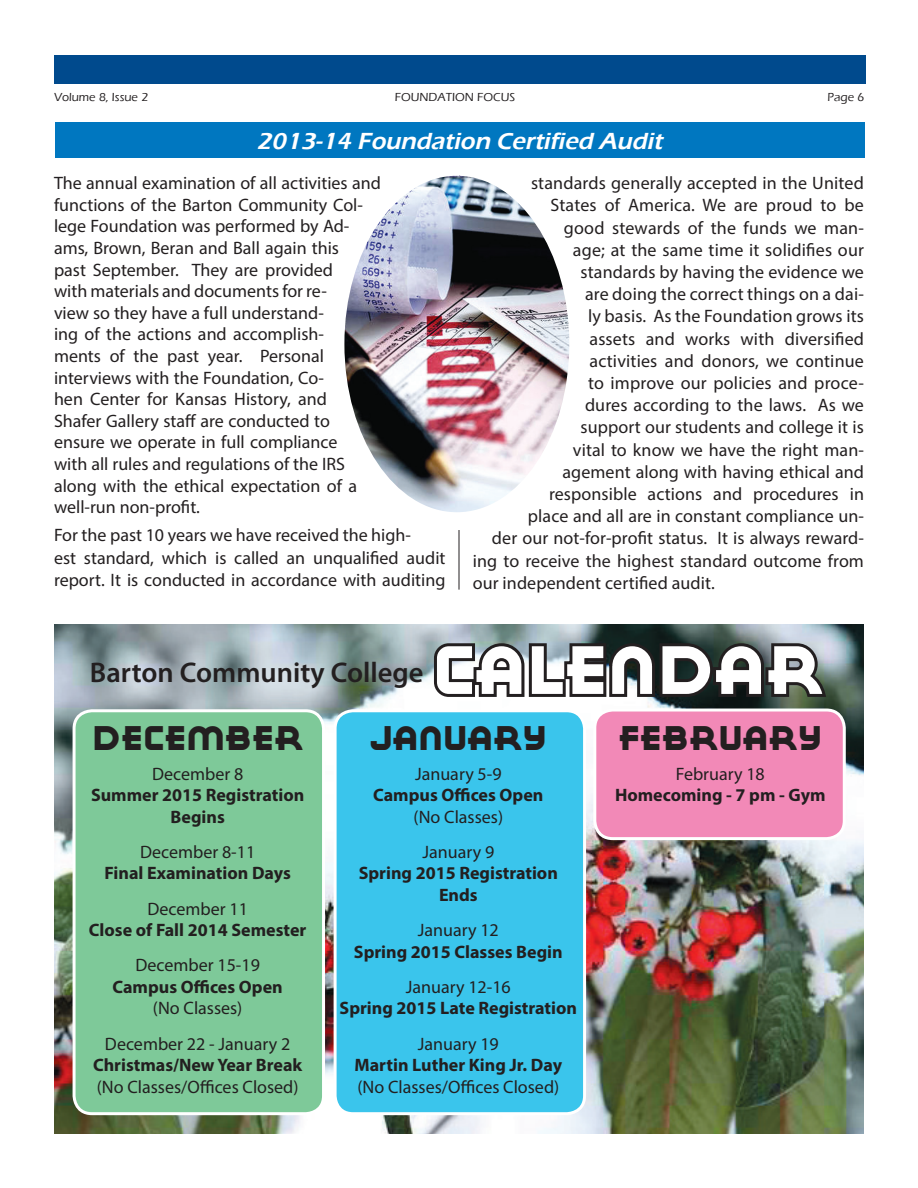
<style>
.page{position:relative;width:918px;height:1188px;background:#fff}
.page>*{position:absolute;margin:0;border:0;box-sizing:border-box;transform-origin:0 0}
.t1{font:30px "Red Circle";color:#231f20}
.t2{font:600 28.5px "Myriad Pro";color:#231f20}
.t3{font:italic 600 24px "Eras ITC";color:#fff}
.t4{font:18px/21.6px "Myriad Pro";color:#231f20}
.t5{font:700 18px/21.6px "Myriad Pro";color:#231f20;text-align:center}
.t6{font:500 12px "Eras ITC";color:#231f20}
.s1{font-family:"Red Circle";font-weight:400;font-size:59.55px;color:#fff}
</style>
<div class="page">
<img style="left:54px;top:624px;width:810px;height:510px">
<div style="left:54px;top:55px;width:811px;height:29px;background:#004a8d"></div>
<div style="left:55px;top:122px;width:810px;height:36px;background:#0077c0"></div>
<div style="left:74px;top:711px;width:250px;height:403px;background:#7ec999;border-radius:18px"></div>
<div style="left:73px;top:709px;width:252px;height:406px;border:3px solid #fff;border-radius:18px"></div>
<div style="left:335px;top:711px;width:250px;height:403px;background:#3ac5ec;border-radius:18px"></div>
<div style="left:334px;top:709px;width:252px;height:406px;border:3px solid #fff;border-radius:18px"></div>
<div style="left:595px;top:710px;width:249px;height:129px;background:#f289b7;border-radius:18px"></div>
<div style="left:593px;top:709px;width:253px;height:131px;border:3px solid #fff;border-radius:18px"></div>
<svg style="left:430px;top:640px;width:400px;height:61px;background:#5b6061"></svg>
<hr style="left:459px;top:530px;width:1px;height:60px;background:#231f20">
<img style="left:344px;top:176px;width:225px;height:336px">
<p class="t6" style="left:54px;top:90px;width:96px">Volume 8, Issue 2</p>
<p class="t6" style="left:395px;top:90px;width:122px">FOUNDATION FOCUS</p>
<p class="t6" style="left:828px;top:90px;width:38px">Page 6</p>
<h3 class="t3" style="left:257px;top:127px;width:412px">2013-14 Foundation Certified Audit</h3>
<p class="t4" style="left:54px;top:172px;width:328px">The annual examination of all activities and functions of the Barton Community Col&shy;lege Foundation was performed by Ad&shy;ams, Brown, Beran and Ball again this<br>past September. They are provided<br>with materials and documents for re-<br>view so they have a full understand-<br>ing of the actions and accomplish-<br>ments of the past year. Personal interviews with the Foundation, Co-<br>hen Center for Kansas History, and<br>Shafer Gallery staff are conducted to ensure we operate in full compliance<br>with all rules and regulations of the IRS along with the ethical expectation of a well-run non-profit.</p>
<p class="t4" style="left:54px;top:524px;width:393px;line-height:22.2px">For the past 10 years we have received the high-<br>est standard, which is called an unqualified audit report. It is conducted in accordance with auditing</p>
<p class="t4" style="left:531px;top:172px;width:334px">standards generally accepted in the United</p>
<p class="t4" style="left:550px;top:194px;width:315px">States of America. We are proud to be</p>
<p class="t4" style="left:564px;top:217px;width:302px">good stewards of the funds we man-</p>
<p class="t4" style="left:573px;top:239px;width:293px">age; at the same time it solidifies our</p>
<p class="t4" style="left:580px;top:261px;width:285px">standards by having the evidence we</p>
<p class="t4" style="left:585px;top:283px;width:280px">are doing the correct things on a dai-</p>
<p class="t4" style="left:588px;top:305px;width:278px">ly basis. As the Foundation grows its</p>
<p class="t4" style="left:590px;top:328px;width:276px">assets and works with diversified</p>
<p class="t4" style="left:590px;top:350px;width:276px">activities and donors, we continue</p>
<p class="t4" style="left:588px;top:372px;width:277px">to improve our policies and proce-</p>
<p class="t4" style="left:585px;top:394px;width:280px">dures according to the laws. As we</p>
<p class="t4" style="left:580px;top:416px;width:285px">support our students and college it is</p>
<p class="t4" style="left:573px;top:438px;width:292px">vital to know we have the right man-</p>
<p class="t4" style="left:562px;top:461px;width:303px">agement along with having ethical and</p>
<p class="t4" style="left:549px;top:483px;width:316px">responsible actions and procedures in</p>
<p class="t4" style="left:528px;top:505px;width:337px">place and all are in constant compliance un-</p>
<p class="t4" style="left:492px;top:527px;width:374px">der our not-for-profit status. It is always reward-</p>
<p class="t4" style="left:473px;top:549px;width:393px">ing to receive the highest standard outcome from</p>
<p class="t4" style="left:473px;top:572px;width:244px">our independent certified audit.</p>
<h2 class="t2" style="left:90px;top:654px;width:735px">Barton Community College <span class="s1">CALENDAR</span></h2>
<h1 class="t1" style="left:92px;top:720px;width:213px">DECEMBER</h1>
<p class="t4" style="left:152px;top:762px;width:93px">December 8</p>
<p class="t5" style="left:91px;top:784px;width:215px">Summer 2015 Registration<br>Begins</p>
<p class="t4" style="left:140px;top:841px;width:117px">December 8-11</p>
<p class="t5" style="left:105px;top:862px;width:188px">Final Examination Days</p>
<p class="t4" style="left:147px;top:897px;width:102px">December 11</p>
<p class="t5" style="left:89px;top:919px;width:219px">Close of Fall 2014 Semester</p>
<p class="t4" style="left:135px;top:954px;width:126px">December 15-19</p>
<p class="t5" style="left:113px;top:975px;width:172px">Campus Offices Open</p>
<p class="t4" style="left:105px;top:991px;width:187px;line-height:35.1px;text-align:center">(No Classes)<br>December 22 - January 2</p>
<p class="t5" style="left:93px;top:1054px;width:211px">Christmas/New Year Break</p>
<p class="t4" style="left:97px;top:1076px;width:203px">(No Classes/Offices Closed)</p>
<h1 class="t1" style="left:370px;top:720px;width:178px">JANUARY</h1>
<p class="t4" style="left:415px;top:762px;width:88px">January 5-9</p>
<p class="t5" style="left:373px;top:784px;width:172px">Campus Offices Open</p>
<p class="t4" style="left:414px;top:799px;width:91px;line-height:35.1px;text-align:center">(No Classes)<br>January 9</p>
<p class="t5" style="left:359px;top:862px;width:201px">Spring 2015 Registration<br>Ends</p>
<p class="t4" style="left:418px;top:919px;width:83px">January 12</p>
<p class="t5" style="left:354px;top:940px;width:210px">Spring 2015 Classes Begin</p>
<p class="t4" style="left:406px;top:976px;width:107px">January 12-16</p>
<p class="t5" style="left:340px;top:997px;width:239px">Spring 2015 Late Registration</p>
<p class="t4" style="left:418px;top:1032px;width:83px">January 19</p>
<p class="t5" style="left:355px;top:1054px;width:209px">Martin Luther King Jr. Day</p>
<p class="t4" style="left:357px;top:1076px;width:203px">(No Classes/Offices Closed)</p>
<h1 class="t1" style="left:619px;top:720px;width:205px">FEBRUARY</h1>
<p class="t4" style="left:676px;top:762px;width:91px">February 18</p>
<p class="t5" style="left:615px;top:784px;width:212px">Homecoming - 7 pm - Gym</p>
</div>
